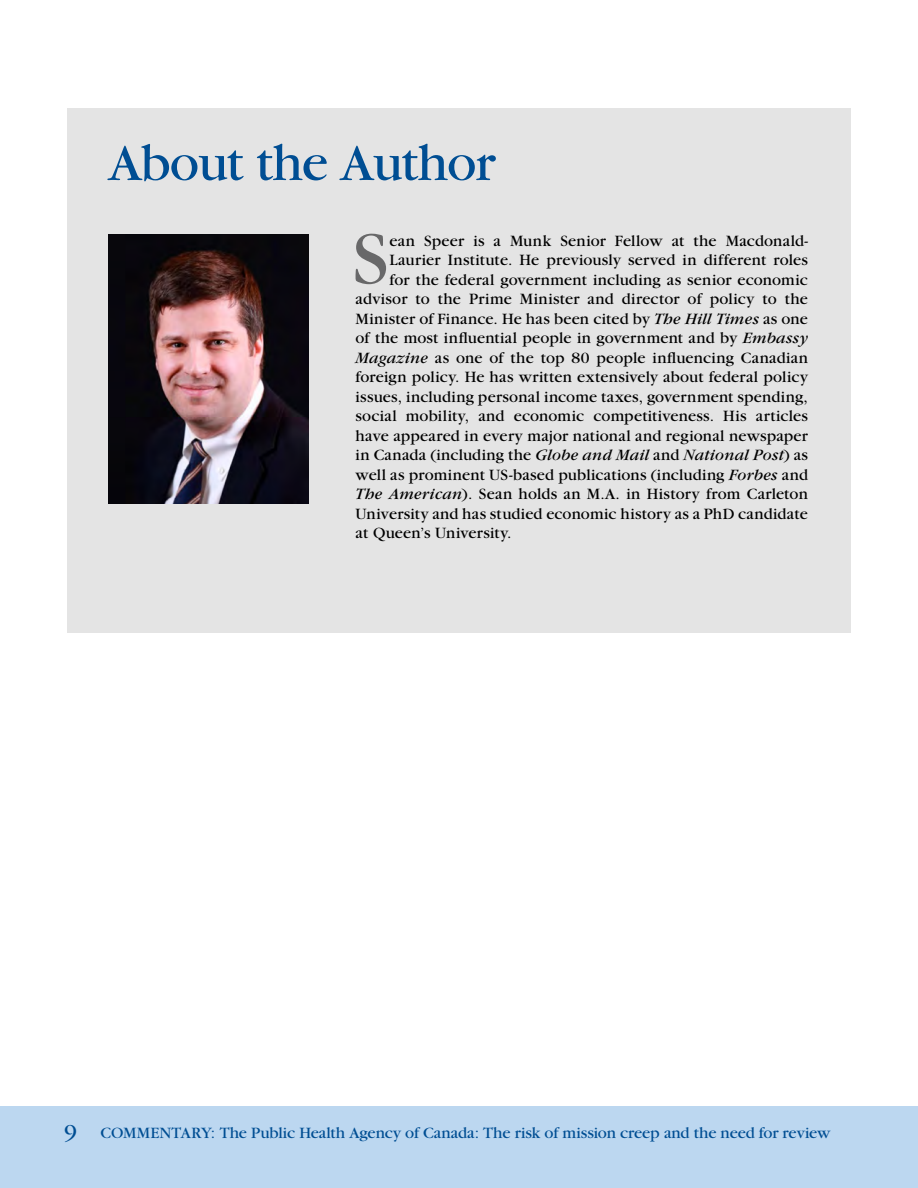
<style>
.page{position:relative;width:918px;height:1188px;background:#fff}
.page>*{position:absolute;margin:0;border:0;box-sizing:border-box;transform-origin:0 0}
.t1{font:79.05px "Garamond";color:#686869}
.t2{font:54px "Garamond";letter-spacing:-.02em;color:#004e93}
.t3{font:16.5px "Garamond";letter-spacing:.01em;color:#000}
.t4{font:16.5px "Garamond";letter-spacing:-.01em;color:#004e93}
.s1{font-style:italic}
.s2{font-size:24px}
</style>
<div class="page">
<div style="left:0;top:1106px;width:918px;height:82px;background:#bcd7f0"></div>
<div style="left:67px;top:108px;width:784px;height:525px;background:#e4e4e4"></div>
<img style="left:109px;top:234px;width:199px;height:269px">
<h2 class="t2" style="left:109px;top:135px;width:388px">About the Author</h2>
<h1 class="t1" style="left:352px;top:217px;width:38px">S</h1>
<p class="t3" style="left:390px;top:232px;width:420px">ean Speer is a Munk Senior Fellow at the Macdonald-</p>
<p class="t3" style="left:390px;top:252px;width:420px">Laurier Institute. He previously served in different roles</p>
<p class="t3" style="left:390px;top:271px;width:420px">for the federal government including as senior economic</p>
<p class="t3" style="left:356px;top:291px;width:454px">advisor to the Prime Minister and director of policy to the</p>
<p class="t3" style="left:356px;top:310px;width:454px">Minister of Finance. He has been cited by <span class="s1">The Hill Times</span> as one</p>
<p class="t3" style="left:356px;top:330px;width:454px">of the most influential people in government and by <span class="s1">Embassy</span></p>
<p class="t3" style="left:356px;top:349px;width:454px"><span class="s1">Magazine</span> as one of the top 80 people influencing Canadian</p>
<p class="t3" style="left:356px;top:369px;width:454px">foreign policy. He has written extensively about federal policy</p>
<p class="t3" style="left:356px;top:388px;width:454px">issues, including personal income taxes, government spending,</p>
<p class="t3" style="left:356px;top:408px;width:454px">social mobility, and economic competitiveness. His articles</p>
<p class="t3" style="left:356px;top:427px;width:454px">have appeared in every major national and regional newspaper</p>
<p class="t3" style="left:356px;top:447px;width:454px">in Canada (including the <span class="s1">Globe and Mail</span> and <span class="s1">National Post</span>) as</p>
<p class="t3" style="left:356px;top:466px;width:454px">well as prominent US-based publications (including <span class="s1">Forbes</span> and</p>
<p class="t3" style="left:356px;top:486px;width:454px"><span class="s1">The American</span>). Sean holds an M.A. in History from Carleton</p>
<p class="t3" style="left:356px;top:505px;width:454px">University and has studied economic history as a PhD candidate</p>
<p class="t3" style="left:356px;top:525px;width:157px">at Queen’s University.</p>
<p class="t4" style="left:64px;top:1125px;width:768px"><span class="s2">9</span> COMMENTARY: The Public Health Agency of Canada: The risk of mission creep and the need for review</p>
</div>
